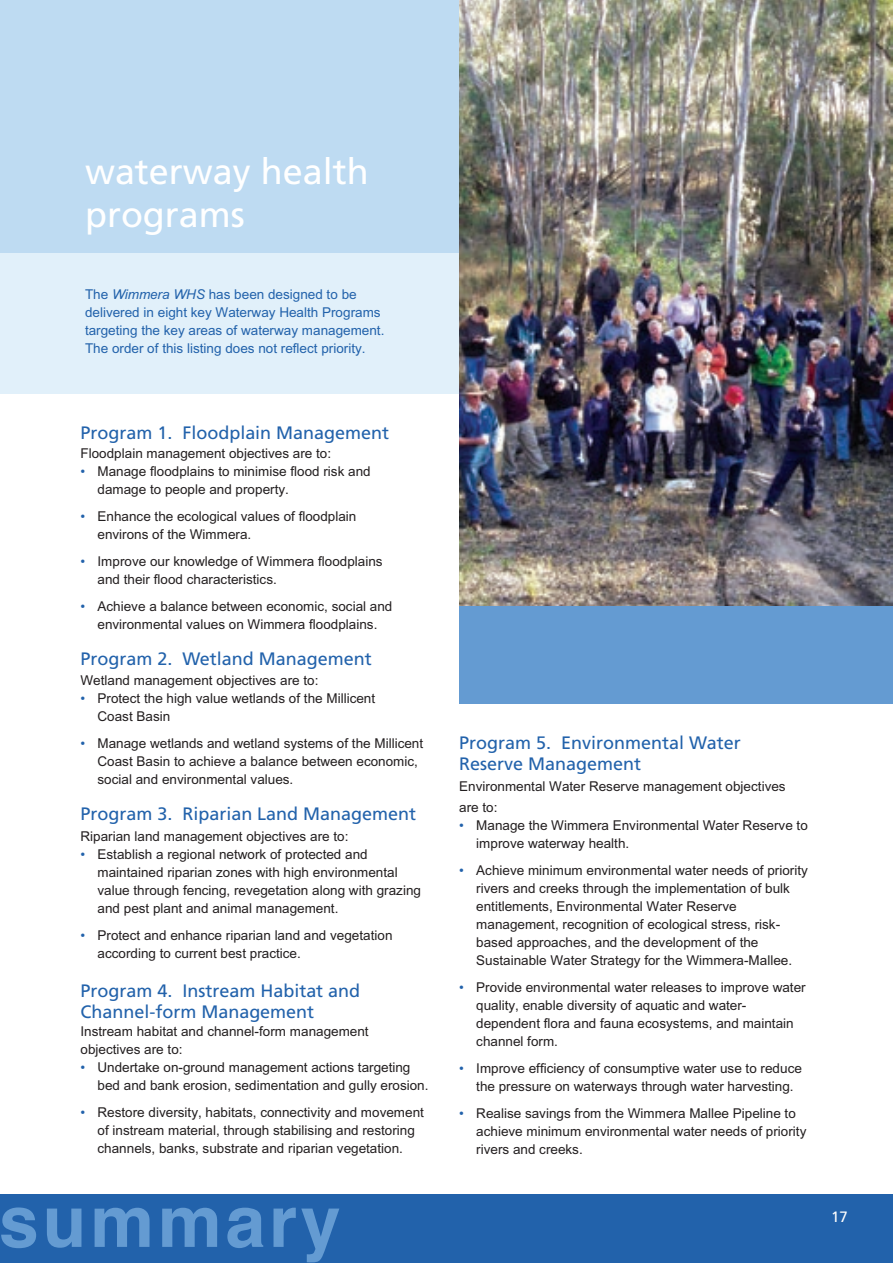
<style>
.page{position:relative;width:893px;height:1263px;background:#fff}
.page>*{position:absolute;margin:0;border:0;box-sizing:border-box;transform-origin:0 0}
.t1{font:700 72px "Helvetica";letter-spacing:.05em;color:#649bd2}
.t2{font:36px/43.5px "Frutiger";color:#fff}
.t3{font:18px/21px "Frutiger";color:#2262ab}
.t4{font:15px "Frutiger";color:#fff}
.t5{font:13.5px/18px "Arial";color:#231f20}
.t6{font:13.5px/18px "Arial";color:#2262ab}
.s1{font-style:italic}
.s2{color:#2262ab}
</style>
<div class="page">
<div style="left:0;top:0;width:474px;height:255px;background:#bedbf2"></div>
<div style="left:0;top:254px;width:480px;height:140px;background:#e1f0fa"></div>
<img style="left:459px;top:0;width:434px;height:606px">
<div style="left:459px;top:606px;width:434px;height:98px;background:#649bd2"></div>
<div style="left:0;top:1194px;width:893px;height:69px;background:#2262ab"></div>
<h2 class="t2" style="left:85px;top:152px;width:285px">waterway health programs</h2>
<p class="t6" style="left:85px;top:285px;width:301px">The <span class="s1">Wimmera WHS</span> has been designed to be delivered in eight key Waterway Health Programs targeting the key areas of waterway management.<br>The order of this listing does not reflect priority.</p>
<h3 class="t3" style="left:81px;top:423px;width:310px">Program 1. Floodplain Management</h3>
<p class="t5" style="left:81px;top:444px;width:252px">Floodplain management objectives are to:</p>
<p class="t5" style="left:98px;top:462px;width:275px;text-indent:-17px"><span class="s2">•</span> Manage floodplains to minimise flood risk and damage to people and property.</p>
<p class="t5" style="left:98px;top:507px;width:260px;text-indent:-17px"><span class="s2">•</span> Enhance the ecological values of floodplain environs of the Wimmera.</p>
<p class="t5" style="left:98px;top:552px;width:287px;text-indent:-17px"><span class="s2">•</span> Improve our knowledge of Wimmera floodplains and their flood characteristics.</p>
<p class="t5" style="left:81px;top:597px;width:313px;text-align:center"><span class="s2">•</span> Achieve a balance between economic, social and environmental values on Wimmera floodplains.</p>
<h3 class="t3" style="left:81px;top:650px;width:293px">Program 2. Wetland Management</h3>
<p class="t5" style="left:81px;top:671px;width:239px">Wetland management objectives are to:</p>
<p class="t5" style="left:98px;top:689px;width:279px;text-indent:-17px"><span class="s2">•</span> Protect the high value wetlands of the Millicent<br>Coast Basin</p>
<p class="t5" style="left:98px;top:734px;width:327px;text-indent:-17px"><span class="s2">•</span> Manage wetlands and wetland systems of the Millicent<br>Coast Basin to achieve a balance between economic, social and environmental values.</p>
<h3 class="t3" style="left:81px;top:804px;width:337px">Program 3. Riparian Land Management</h3>
<p class="t5" style="left:81px;top:827px;width:269px">Riparian land management objectives are to:</p>
<p class="t5" style="left:98px;top:845px;width:325px;text-indent:-17px"><span class="s2">•</span> Establish a regional network of protected and maintained riparian zones with high environmental value through fencing, revegetation along with grazing and pest plant and animal management.</p>
<p class="t5" style="left:98px;top:926px;width:296px;text-indent:-17px"><span class="s2">•</span> Protect and enhance riparian land and vegetation according to current best practice.</p>
<h3 class="t3" style="left:81px;top:981px;width:281px">Program 4. Instream Habitat and<br>Channel-form Management</h3>
<p class="t5" style="left:81px;top:1022px;width:290px">Instream habitat and channel-form management objectives are to:</p>
<p class="t5" style="left:98px;top:1058px;width:332px;text-indent:-17px"><span class="s2">•</span> Undertake on-ground management actions targeting bed and bank erosion, sedimentation and gully erosion.</p>
<p class="t5" style="left:81px;top:1103px;width:345px;text-align:center"><span class="s2">•</span> Restore diversity, habitats, connectivity and movement of instream material, through stabilising and restoring channels, banks, substrate and riparian vegetation.</p>
<h3 class="t3" style="left:459px;top:734px;width:283px">Program 5. Environmental Water<br>Reserve Management</h3>
<p class="t5" style="left:459px;top:776px;width:328px;line-height:21px">Environmental Water Reserve management objectives are to:</p>
<p class="t5" style="left:476px;top:817px;width:333px;text-indent:-17px"><span class="s2">•</span> Manage the Wimmera Environmental Water Reserve to improve waterway health.</p>
<p class="t5" style="left:476px;top:862px;width:333px;text-indent:-17px"><span class="s2">•</span> Achieve minimum environmental water needs of priority rivers and creeks through the implementation of bulk entitlements, Environmental Water Reserve management, recognition of ecological stress, risk&shy;based approaches, and the development of the Sustainable Water Strategy for the Wimmera-Mallee.</p>
<p class="t5" style="left:476px;top:979px;width:331px;text-indent:-17px"><span class="s2">•</span> Provide environmental water releases to improve water quality, enable diversity of aquatic and water&shy;dependent flora and fauna ecosystems, and maintain channel form.</p>
<p class="t5" style="left:476px;top:1060px;width:327px;text-indent:-17px"><span class="s2">•</span> Improve efficiency of consumptive water use to reduce the pressure on waterways through water harvesting.</p>
<p class="t5" style="left:476px;top:1105px;width:332px;text-indent:-17px"><span class="s2">•</span> Realise savings from the Wimmera Mallee Pipeline to achieve minimum environmental water needs of priority rivers and creeks.</p>
<h1 class="t1" style="left:-1px;top:1180px;width:343px">summary</h1>
<p class="t4" style="left:831px;top:1211px;width:18px">17</p>
</div>
